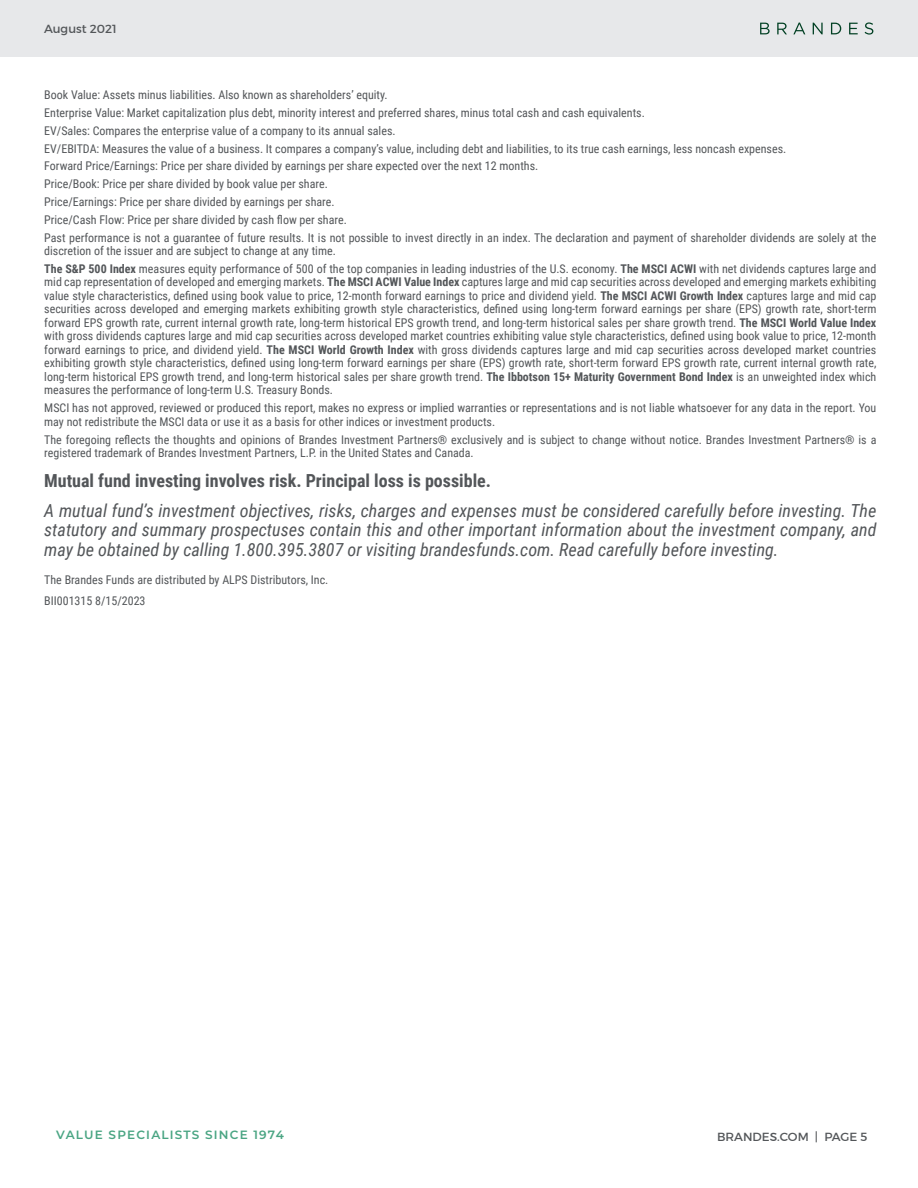
<style>
.page{position:relative;width:918px;height:1188px;background:#fff}
.page>*{position:absolute;margin:0;border:0;box-sizing:border-box;transform-origin:0 0}
.t1{font:italic 18px/19.5px "Roboto Condensed";color:#535659;text-align:justify}
.t2{font:700 18px "Roboto Condensed";color:#535659}
.t3{font:12px/13.5px "Roboto Condensed";color:#535659}
.t4{font:12px "Montserrat";color:#535659}
.t5{font:600 12px "Montserrat";letter-spacing:.1em;color:#4aa583}
.s1{font-weight:700}
</style>
<div class="page">
<div style="left:0;top:0;width:918px;height:56px;background:#e7e8ea"></div>
<svg style="left:760px;top:23px;width:10px;height:11px"></svg>
<svg style="left:777px;top:23px;width:10px;height:11px"></svg>
<svg style="left:793px;top:23px;width:12px;height:11px"></svg>
<svg style="left:813px;top:23px;width:10px;height:11px"></svg>
<svg style="left:831px;top:23px;width:10px;height:11px"></svg>
<svg style="left:849px;top:23px;width:9px;height:11px"></svg>
<svg style="left:865px;top:22px;width:8px;height:13px"></svg>
<p class="t4" style="left:44px;top:21px;width:74px">August 2021</p>
<p class="t3" style="left:44px;top:88px;width:345px">Book Value: Assets minus liabilities. Also known as shareholders’ equity.</p>
<p class="t3" style="left:44px;top:105px;width:602px">Enterprise Value: Market capitalization plus debt, minority interest and preferred shares, minus total cash and cash equivalents.</p>
<p class="t3" style="left:44px;top:123px;width:353px">EV/Sales: Compares the enterprise value of a company to its annual sales.</p>
<p class="t3" style="left:44px;top:141px;width:744px">EV/EBITDA: Measures the value of a business. It compares a company’s value, including debt and liabilities, to its true cash earnings, less noncash expenses.</p>
<p class="t3" style="left:44px;top:159px;width:496px">Forward Price/Earnings: Price per share divided by earnings per share expected over the next 12 months.</p>
<p class="t3" style="left:44px;top:177px;width:285px">Price/Book: Price per share divided by book value per share.</p>
<p class="t3" style="left:44px;top:195px;width:292px">Price/Earnings: Price per share divided by earnings per share.</p>
<p class="t3" style="left:44px;top:212px;width:304px">Price/Cash Flow: Price per share divided by cash flow per share.</p>
<p class="t3" style="left:44px;top:230px;width:834px">Past performance is not a guarantee of future results. It is not possible to invest directly in an index. The declaration and payment of shareholder dividends are solely at the discretion of the issuer and are subject to change at any time.</p>
<p class="t3" style="left:44px;top:262px;width:834px;text-align:justify"><span class="s1">The S&amp;P 500 Index</span> measures equity performance of 500 of the top companies in leading industries of the U.S. economy. <span class="s1">The MSCI ACWI</span> with net dividends captures large and mid cap representation of developed and emerging markets. <span class="s1">The MSCI ACWI Value Index</span> captures large and mid cap securities across developed and emerging markets exhibiting value style characteristics, defined using book value to price, 12-month forward earnings to price and dividend yield. <span class="s1">The MSCI ACWI Growth Index</span> captures large and mid cap securities across developed and emerging markets exhibiting growth style characteristics, defined using long-term forward earnings per share (EPS) growth rate, short-term forward EPS growth rate, current internal growth rate, long-term historical EPS growth trend, and long-term historical sales per share growth trend. <span class="s1">The MSCI World Value Index </span>with gross dividends captures large and mid cap securities across developed market countries exhibiting value style characteristics, defined using book value to price, 12-month forward earnings to price, and dividend yield. <span class="s1">The MSCI World Growth Index</span> with gross dividends captures large and mid cap securities across developed market countries exhibiting growth style characteristics, defined using long-term forward earnings per share (EPS) growth rate, short-term forward EPS growth rate, current internal growth rate, long-term historical EPS growth trend, and long-term historical sales per share growth trend. <span class="s1">The Ibbotson 15+ Maturity Government Bond Index</span> is an unweighted index which measures the performance of long-term U.S. Treasury Bonds.</p>
<p class="t3" style="left:44px;top:401px;width:834px">MSCI has not approved, reviewed or produced this report, makes no express or implied warranties or representations and is not liable whatsoever for any data in the report. You may not redistribute the MSCI data or use it as a basis for other indices or investment products.</p>
<p class="t3" style="left:44px;top:432px;width:834px">The foregoing reflects the thoughts and opinions of Brandes Investment Partners® exclusively and is subject to change without notice. Brandes Investment Partners® is a registered trademark of Brandes Investment Partners, L.P. in the United States and Canada.</p>
<p class="t2" style="left:44px;top:468px;width:448px">Mutual fund investing involves risk. Principal loss is possible.</p>
<p class="t1" style="left:44px;top:500px;width:834px">A mutual fund’s investment objectives, risks, charges and expenses must be considered carefully before investing. The statutory and summary prospectuses contain this and other important information about the investment company, and may be obtained by calling 1.800.395.3807 or visiting brandesfunds.com. Read carefully before investing.</p>
<p class="t3" style="left:44px;top:572px;width:286px">The Brandes Funds are distributed by ALPS Distributors, Inc.</p>
<p class="t3" style="left:44px;top:593px;width:103px">BII001315 8/15/2023</p>
<p class="t5" style="left:56px;top:1126px;width:229px">VALUE SPECIALISTS SINCE 1974</p>
<p class="t4" style="left:717px;top:1129px;width:152px">BRANDES.COM | PAGE 5</p>
</div>
